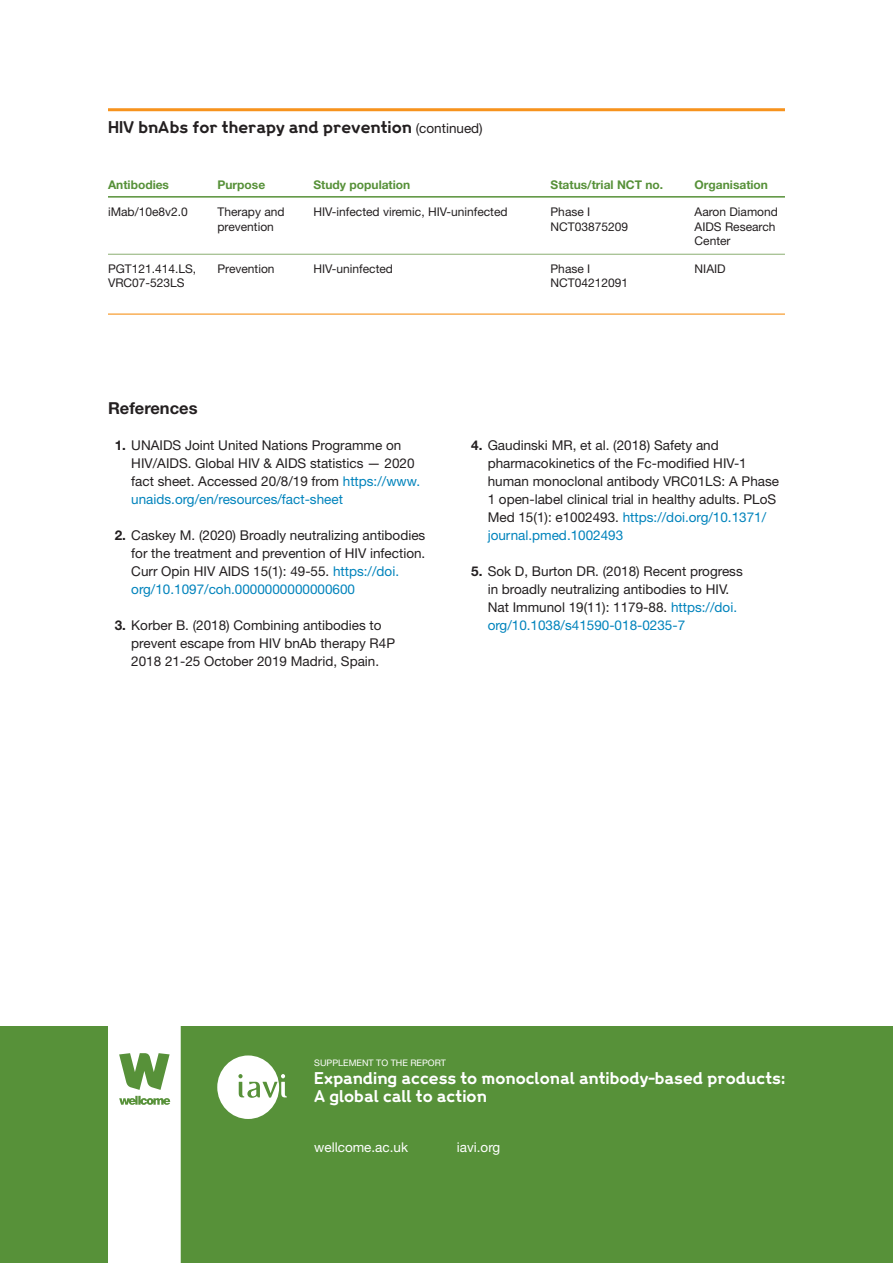
<style>
.page{position:relative;width:893px;height:1263px;background:#fff}
.page>*{position:absolute;margin:0;border:0;box-sizing:border-box;transform-origin:0 0}
.Body_text{font:700 16.5px "Helvetica Neue LT Std";color:#231f20}
.t1{font:700 15px/18px "Wellcome";color:#fff}
.Body_text-2{font:700 15px "Wellcome";color:#231f20}
.Body_text-3{font:13.5px/18px "Helvetica Neue LT Std";color:#231f20}
.Body_text-4{font:13.5px "Helvetica Neue LT Std";color:#fff}
.Body_text-5{font:12px/14.2px "Helvetica Neue LT Std";color:#231f20}
.Body_text-6{font:700 12px "Helvetica Neue LT Std";color:#579139}
.t2{font:9px "Helvetica Neue LT Std";color:#fff}
.s1{font-family:"Helvetica Neue LT Std";font-weight:400;font-size:13.5px}
.s2{font-weight:700}
.s3{color:#0083bc}
</style>
<div class="page">
<div style="left:0;top:1026px;width:893px;height:237px;background:#579139"></div>
<div style="left:217px;top:1055px;width:62px;height:64px;background:#fff;border-radius:50%"></div>
<svg style="left:238px;top:1074px;width:49px;height:24px"></svg>
<svg style="left:108px;top:1026px;width:73px;height:237px;background:#f0f5ed"></svg>
<hr style="left:108px;top:196px;width:677px;height:2px;background:#579139">
<hr style="left:108px;top:254px;width:677px;height:1px;background:#8aae72">
<hr style="left:108px;top:108px;width:677px;height:3px;background:#f7931d">
<hr style="left:108px;top:314px;width:677px;height:1px;background:#f7931d">
<p class="Body_text-2" style="left:108px;top:117px;width:376px">HIV bnAbs for therapy and prevention <span class="s1">(continued)</span></p>
<p class="Body_text-6" style="left:108px;top:177px;width:63px">Antibodies</p>
<p class="Body_text-6" style="left:218px;top:177px;width:49px">Purpose</p>
<p class="Body_text-6" style="left:314px;top:177px;width:98px">Study population</p>
<p class="Body_text-6" style="left:550px;top:177px;width:114px">Status/trial NCT no.</p>
<p class="Body_text-6" style="left:694px;top:177px;width:75px">Organisation</p>
<p class="Body_text-5" style="left:108px;top:205px;width:81px">iMab/10e8v2.0</p>
<p class="Body_text-5" style="left:218px;top:205px;width:69px">Therapy and</p>
<p class="Body_text-5" style="left:314px;top:205px;width:196px">HIV-infected viremic, HIV-uninfected</p>
<p class="Body_text-5" style="left:550px;top:205px;width:41px">Phase I</p>
<p class="Body_text-5" style="left:694px;top:205px;width:85px">Aaron Diamond</p>
<p class="Body_text-5" style="left:218px;top:219px;width:58px">prevention</p>
<p class="Body_text-5" style="left:550px;top:219px;width:79px">NCT03875209</p>
<p class="Body_text-5" style="left:694px;top:219px;width:82px">AIDS Research<br>Center</p>
<p class="Body_text-5" style="left:108px;top:261px;width:90px">PGT121.414.LS,</p>
<p class="Body_text-5" style="left:218px;top:261px;width:59px">Prevention</p>
<p class="Body_text-5" style="left:314px;top:261px;width:81px">HIV-uninfected</p>
<p class="Body_text-5" style="left:550px;top:261px;width:41px">Phase I</p>
<p class="Body_text-5" style="left:694px;top:261px;width:33px">NIAID</p>
<p class="Body_text-5" style="left:108px;top:275px;width:78px">VRC07-523LS</p>
<p class="Body_text-5" style="left:550px;top:275px;width:79px">NCT04212091</p>
<p class="Body_text" style="left:108px;top:398px;width:91px">References</p>
<p class="Body_text-3" style="left:115px;top:436px;width:288px"><span class="s2">1.</span> UNAIDS Joint United Nations Programme on</p>
<p class="Body_text-3" style="left:471px;top:436px;width:249px"><span class="s2">4.</span> Gaudinski MR, et al. (2018) Safety and</p>
<p class="Body_text-3" style="left:131px;top:454px;width:290px">HIV/AIDS. Global HIV &amp; AIDS statistics — 2020 fact sheet. Accessed 20/8/19 from <span class="s3">https://www. unaids.org/en/resources/fact-sheet</span></p>
<p class="Body_text-3" style="left:115px;top:526px;width:312px"><span class="s2">2.</span> Caskey M. (2020) Broadly neutralizing antibodies</p>
<p class="Body_text-3" style="left:131px;top:544px;width:296px">for the treatment and prevention of HIV infection.<br>Curr Opin HIV AIDS 15(1): 49-55. <span class="s3">https://doi. org/10.1097/coh.0000000000000600</span></p>
<p class="Body_text-3" style="left:115px;top:616px;width:268px"><span class="s2">3.</span> Korber B. (2018) Combining antibodies to</p>
<p class="Body_text-3" style="left:131px;top:634px;width:265px">prevent escape from HIV bnAb therapy R4P<br>2018 21-25 October 2019 Madrid, Spain.</p>
<p class="Body_text-3" style="left:488px;top:454px;width:293px">pharmacokinetics of the Fc-modified HIV-1 human monoclonal antibody VRC01LS: A Phase 1 open-label clinical trial in healthy adults. PLoS Med 15(1): e1002493. <span class="s3">https://doi.org/10.1371/ journal.pmed.1002493</span></p>
<p class="Body_text-3" style="left:471px;top:562px;width:273px"><span class="s2">5.</span> Sok D, Burton DR. (2018) Recent progress</p>
<p class="Body_text-3" style="left:488px;top:580px;width:251px">in broadly neutralizing antibodies to HIV.<br>Nat Immunol 19(11): 1179-88. <span class="s3">https://doi. org/10.1038/s41590-018-0235-7</span></p>
<p class="t2" style="left:314px;top:1057px;width:133px">SUPPLEMENT TO THE REPORT</p>
<p class="t1" style="left:314px;top:1068px;width:472px">Expanding access to monoclonal antibody-based products:<br>A global call to action</p>
<p class="Body_text-4" style="left:314px;top:1139px;width:95px">wellcome.ac.uk</p>
<p class="Body_text-4" style="left:457px;top:1139px;width:45px">iavi.org</p>
</div>
